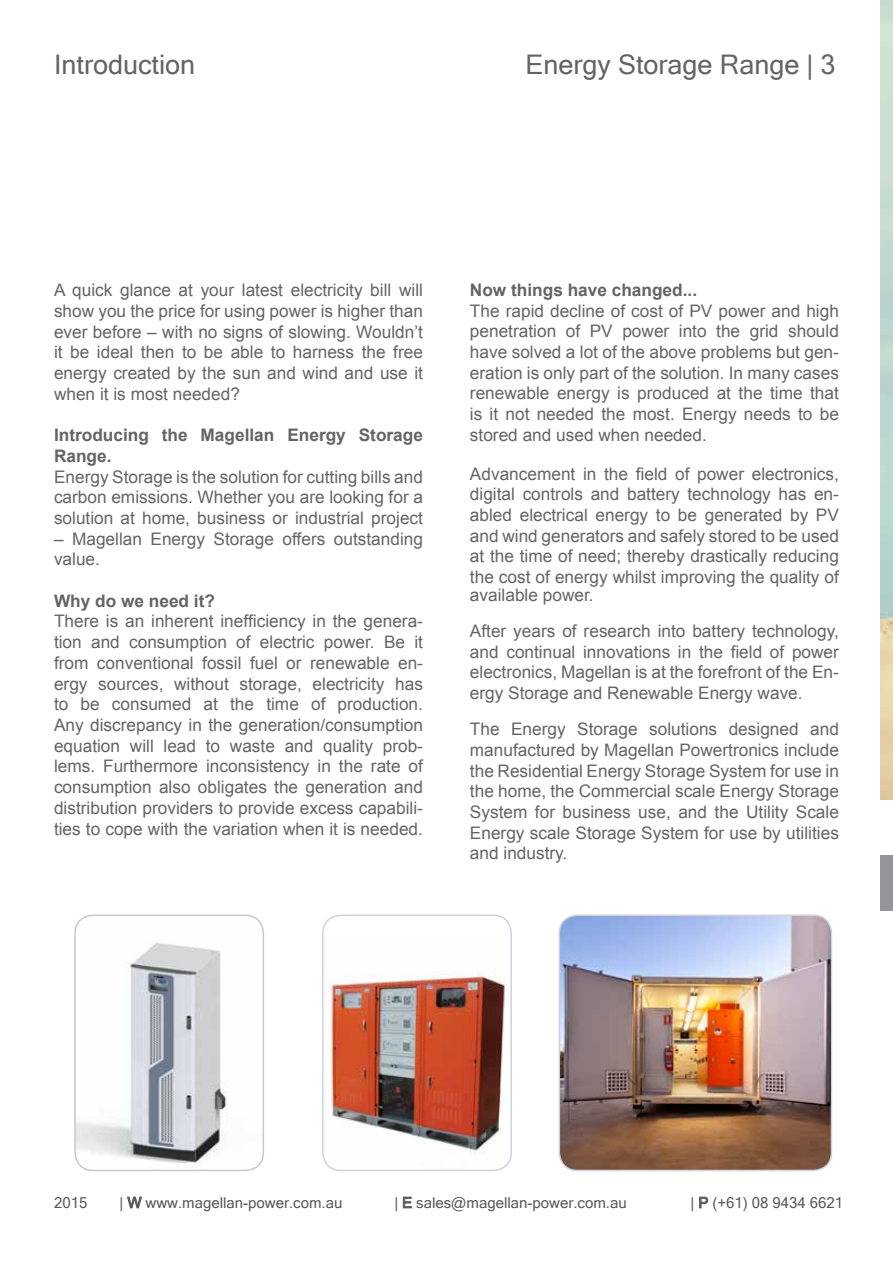
<style>
.page{position:relative;width:893px;height:1263px;background:#fff}
.page>*{position:absolute;margin:0;border:0;box-sizing:border-box;transform-origin:0 0}
.t1{font:27px "Microsoft Sans Serif";color:#636466}
.t2{font:17.25px/20.7px "Arial";color:#636466;text-align:justify}
.t3{font:700 17.25px/20.7px "Arial";color:#636466}
.t4{font:15px "Microsoft Sans Serif";color:#58595b}
</style>
<div class="page">
<svg style="left:127px;top:1197px;width:15px;height:11px"></svg>
<svg style="left:403px;top:1197px;width:9px;height:11px"></svg>
<svg style="left:699px;top:1197px;width:9px;height:11px"></svg>
<img style="left:559px;top:917px;width:272px;height:253px">
<div style="left:559px;top:914px;width:273px;height:257px;border:2px solid #cfd2db;border-radius:18px"></div>
<img style="left:325px;top:972px;width:186px;height:196px">
<div style="left:322px;top:914px;width:190px;height:257px;border:2px solid #cfd2db;border-radius:18px"></div>
<img style="left:77px;top:943px;width:186px;height:227px">
<div style="left:74px;top:914px;width:190px;height:257px;border:2px solid #c7c8ca;border-radius:18px"></div>
<div style="left:880px;top:855px;width:13px;height:56px;background:#939598"></div>
<h1 class="t1" style="left:54px;top:47px;width:143px">Introduction</h1>
<h1 class="t1" style="left:525px;top:47px;width:312px">Energy Storage Range | 3</h1>
<p class="t2" style="left:54px;top:280px;width:371px">A quick glance at your latest electricity bill will show you the price for using power is higher than ever before – with no signs of slowing. Wouldn’t it be ideal then to be able to harness the free energy created by the sun and wind and use it when it is most needed?</p>
<p class="t3" style="left:54px;top:425px;width:370px">Introducing the Magellan Energy Storage<br>Range.</p>
<p class="t2" style="left:54px;top:466px;width:370px">Energy Storage is the solution for cutting bills and carbon emissions. Whether you are looking for a solution at home, business or industrial project</p>
<p class="t2" style="left:54px;top:528px;width:370px">– Magellan Energy Storage offers outstanding value.</p>
<p class="t3" style="left:54px;top:591px;width:163px">Why do we need it?</p>
<p class="t2" style="left:54px;top:611px;width:371px">There is an inherent inefficiency in the genera&shy;tion and consumption of electric power. Be it from conventional fossil fuel or renewable en&shy;ergy sources, without storage, electricity has to be consumed at the time of production.<br>Any discrepancy in the generation/consumption equation will lead to waste and quality prob&shy;lems. Furthermore inconsistency in the rate of consumption also obligates the generation and distribution providers to provide excess capabili&shy;ties to cope with the variation when it is needed.</p>
<p class="t3" style="left:470px;top:280px;width:229px">Now things have changed...</p>
<p class="t2" style="left:470px;top:300px;width:370px">The rapid decline of cost of PV power and high penetration of PV power into the grid should have solved a lot of the above problems but gen&shy;eration is only part of the solution. In many cases renewable energy is produced at the time that is it not needed the most. Energy needs to be stored and used when needed.</p>
<p class="t2" style="left:470px;top:463px;width:371px">Advancement in the field of power electronics, digital controls and battery technology has en&shy;abled electrical energy to be generated by PV and wind generators and safely stored to be used at the time of need; thereby drastically reducing the cost of energy whilst improving the quality of</p>
<p class="t2" style="left:470px;top:577px;width:370px;line-height:36px">available power.<br>After years of research into battery technology,</p>
<p class="t2" style="left:470px;top:641px;width:370px">and continual innovations in the field of power electronics, Magellan is at the forefront of the En&shy;ergy Storage and Renewable Energy wave.</p>
<p class="t2" style="left:470px;top:719px;width:371px">The Energy Storage solutions designed and manufactured by Magellan Powertronics include the Residential Energy Storage System for use in the home, the Commercial scale Energy Storage System for business use, and the Utility Scale Energy scale Storage System for use by utilities and industry.</p>
<p class="t4" style="left:54px;top:1193px;width:35px">2015</p>
<p class="t4" style="left:120px;top:1193px;width:224px">| W www.magellan-power.com.au</p>
<p class="t4" style="left:394px;top:1193px;width:234px">| E sales@magellan-power.com.au</p>
<p class="t4" style="left:691px;top:1193px;width:154px">| P (+61) 08 9434 6621</p>
</div>
